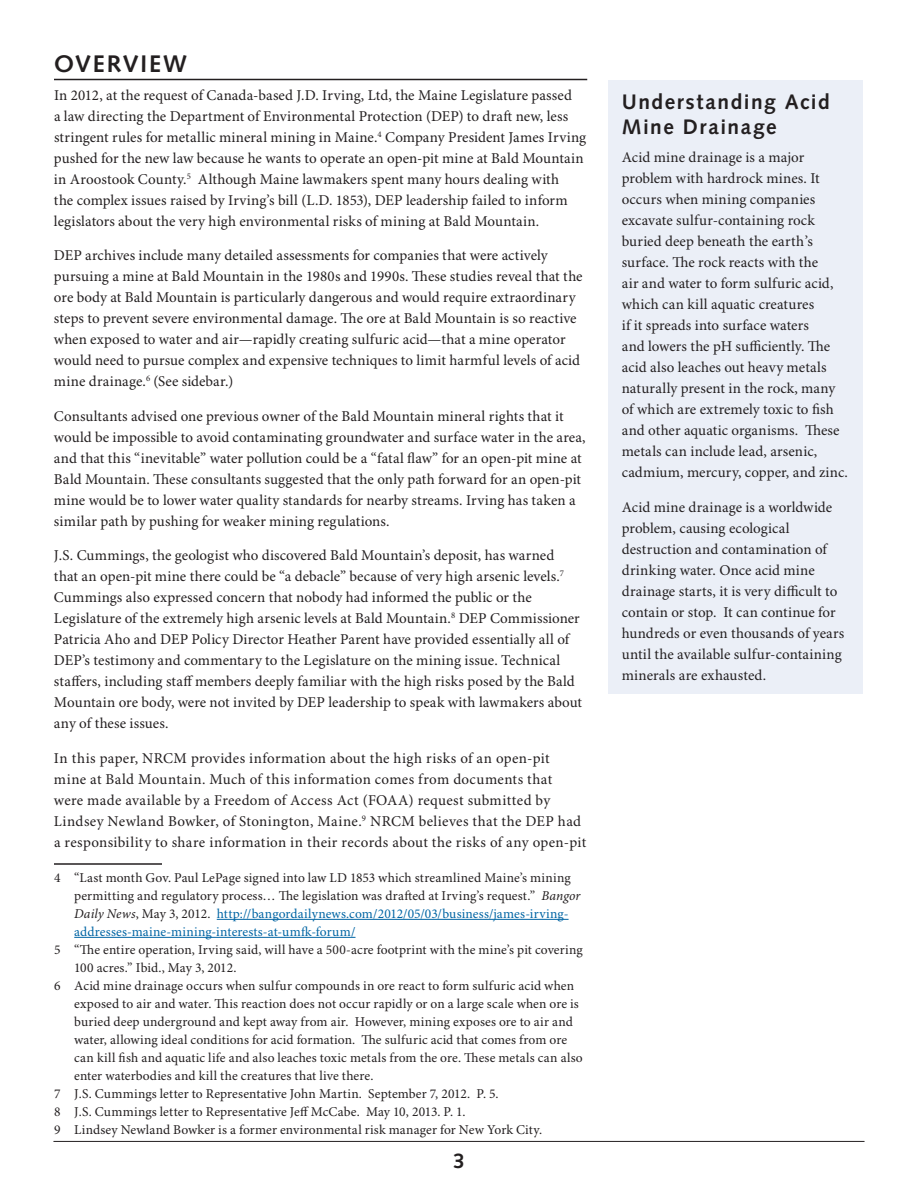
<style>
.page{position:relative;width:918px;height:1188px;background:#fff}
.page>*{position:absolute;margin:0;border:0;box-sizing:border-box;transform-origin:0 0}
.t1{font:700 24px "Syntax LT Std";letter-spacing:.07em;color:#231f20}
.t2{font:700 21px/25.2px "Syntax LT Std";letter-spacing:.07em;color:#231f20}
.t3{font:15px/21px "Minion Pro";letter-spacing:.01em;color:#231f20}
.t4{font:13.5px/18px "Minion Pro";letter-spacing:.01em;color:#231f20}
.s1{font-style:italic}
.s2{color:#0065a4}
</style>
<div class="page">
<hr style="left:53px;top:1141px;width:812px;height:1px;background:#231f20">
<hr style="left:54px;top:79px;width:533px;height:1px;background:#231f20">
<hr style="left:54px;top:863px;width:108px;height:2px;background:#231f20">
<hr style="left:217px;top:919px;width:352px;height:1px;background:#0065a4">
<hr style="left:74px;top:937px;width:282px;height:1px;background:#0065a4">
<div style="left:608px;top:80px;width:255px;height:613px;background:#ebeff7"></div>
<h1 class="t1" style="left:54px;top:50px;width:135px">OVERVIEW</h1>
<p class="t3" style="left:54px;top:85px;width:534px">In 2012, at the request of Canada-based J.D. Irving, Ltd, the Maine Legislature passed<br>a law directing the Department of Environmental Protection (DEP) to draft new, less stringent rules for metallic mineral mining in Maine.<sup>4</sup> Company President James Irving pushed for the new law because he wants to operate an open-pit mine at Bald Mountain in Aroostook County.<sup>5</sup> Although Maine lawmakers spent many hours dealing with<br>the complex issues raised by Irving’s bill (L.D. 1853), DEP leadership failed to inform legislators about the very high environmental risks of mining at Bald Mountain.</p>
<p class="t3" style="left:54px;top:246px;width:530px">DEP archives include many detailed assessments for companies that were actively pursuing a mine at Bald Mountain in the 1980s and 1990s. These studies reveal that the ore body at Bald Mountain is particularly dangerous and would require extraordinary steps to prevent severe environmental damage. The ore at Bald Mountain is so reactive when exposed to water and air—rapidly creating sulfuric acid—that a mine operator would need to pursue complex and expensive techniques to limit harmful levels of acid mine drainage.<sup>6</sup> (See sidebar.)</p>
<p class="t3" style="left:54px;top:406px;width:533px">Consultants advised one previous owner of the Bald Mountain mineral rights that it would be impossible to avoid contaminating groundwater and surface water in the area, and that this “inevitable” water pollution could be a “fatal flaw” for an open-pit mine at Bald Mountain. These consultants suggested that the only path forward for an open-pit mine would be to lower water quality standards for nearby streams. Irving has taken a similar path by pushing for weaker mining regulations.</p>
<p class="t3" style="left:54px;top:546px;width:530px">J.S. Cummings, the geologist who discovered Bald Mountain’s deposit, has warned that an open-pit mine there could be “a debacle” because of very high arsenic levels.<sup>7<br></sup>Cummings also expressed concern that nobody had informed the public or the Legislature of the extremely high arsenic levels at Bald Mountain.<sup>8</sup> DEP Commissioner Patricia Aho and DEP Policy Director Heather Parent have provided essentially all of DEP’s testimony and commentary to the Legislature on the mining issue. Technical staffers, including staff members deeply familiar with the high risks posed by the Bald Mountain ore body, were not invited by DEP leadership to speak with lawmakers about any of these issues.</p>
<p class="t3" style="left:54px;top:748px;width:534px">In this paper, NRCM provides information about the high risks of an open-pit<br>mine at Bald Mountain. Much of this information comes from documents that<br>were made available by a Freedom of Access Act (FOAA) request submitted by Lindsey Newland Bowker, of Stonington, Maine.<sup>9</sup> NRCM believes that the DEP had a responsibility to share information in their records about the risks of any open-pit</p>
<p class="t4" style="left:74px;top:869px;width:508px;text-indent:-20px">4 “Last month Gov. Paul LePage signed into law LD 1853 which streamlined Maine’s mining permitting and regulatory process… The legislation was drafted at Irving’s request.” <span class="s1">Bangor Daily News</span>, May 3, 2012. <span class="s2">http://bangordailynews.com/2012/05/03/business/james-irving&shy;addresses-maine-mining-interests-at-umfk-forum/</span></p>
<p class="t4" style="left:54px;top:941px;width:530px">5 “The entire operation, Irving said, will have a 500-acre footprint with the mine’s pit covering</p>
<p class="t4" style="left:74px;top:959px;width:164px">100 acres.” Ibid., May 3, 2012.</p>
<p class="t4" style="left:54px;top:977px;width:522px">6 Acid mine drainage occurs when sulfur compounds in ore react to form sulfuric acid when</p>
<p class="t4" style="left:74px;top:995px;width:506px">exposed to air and water. This reaction does not occur rapidly or on a large scale when ore is</p>
<p class="t4" style="left:74px;top:1013px;width:500px">buried deep underground and kept away from air. However, mining exposes ore to air and</p>
<p class="t4" style="left:74px;top:1031px;width:494px">water, allowing ideal conditions for acid formation. The sulfuric acid that comes from ore</p>
<p class="t4" style="left:74px;top:1049px;width:510px">can kill fish and aquatic life and also leaches toxic metals from the ore. These metals can also</p>
<p class="t4" style="left:74px;top:1067px;width:301px">enter waterbodies and kill the creatures that live there.</p>
<p class="t4" style="left:54px;top:1085px;width:446px">7 J.S. Cummings letter to Representative John Martin. September 7, 2012. P. 5.</p>
<p class="t4" style="left:54px;top:1103px;width:413px">8 J.S. Cummings letter to Representative Jeff McCabe. May 10, 2013. P. 1.</p>
<p class="t4" style="left:54px;top:1121px;width:490px">9 Lindsey Newland Bowker is a former environmental risk manager for New York City.</p>
<h2 class="t2" style="left:453px;top:1148px;width:13px">3</h2>
<h2 class="t2" style="left:622px;top:90px;width:210px">Understanding Acid<br>Mine Drainage</h2>
<p class="t3" style="left:622px;top:148px;width:228px">Acid mine drainage is a major problem with hardrock mines. It occurs when mining companies excavate sulfur-containing rock buried deep beneath the earth’s surface. The rock reacts with the<br>air and water to form sulfuric acid, which can kill aquatic creatures<br>if it spreads into surface waters<br>and lowers the pH sufficiently. The acid also leaches out heavy metals naturally present in the rock, many of which are extremely toxic to fish and other aquatic organisms. These metals can include lead, arsenic, cadmium, mercury, copper, and zinc.</p>
<p class="t3" style="left:622px;top:497px;width:224px">Acid mine drainage is a worldwide problem, causing ecological destruction and contamination of drinking water. Once acid mine drainage starts, it is very difficult to contain or stop. It can continue for hundreds or even thousands of years until the available sulfur-containing minerals are exhausted.</p>
</div>
